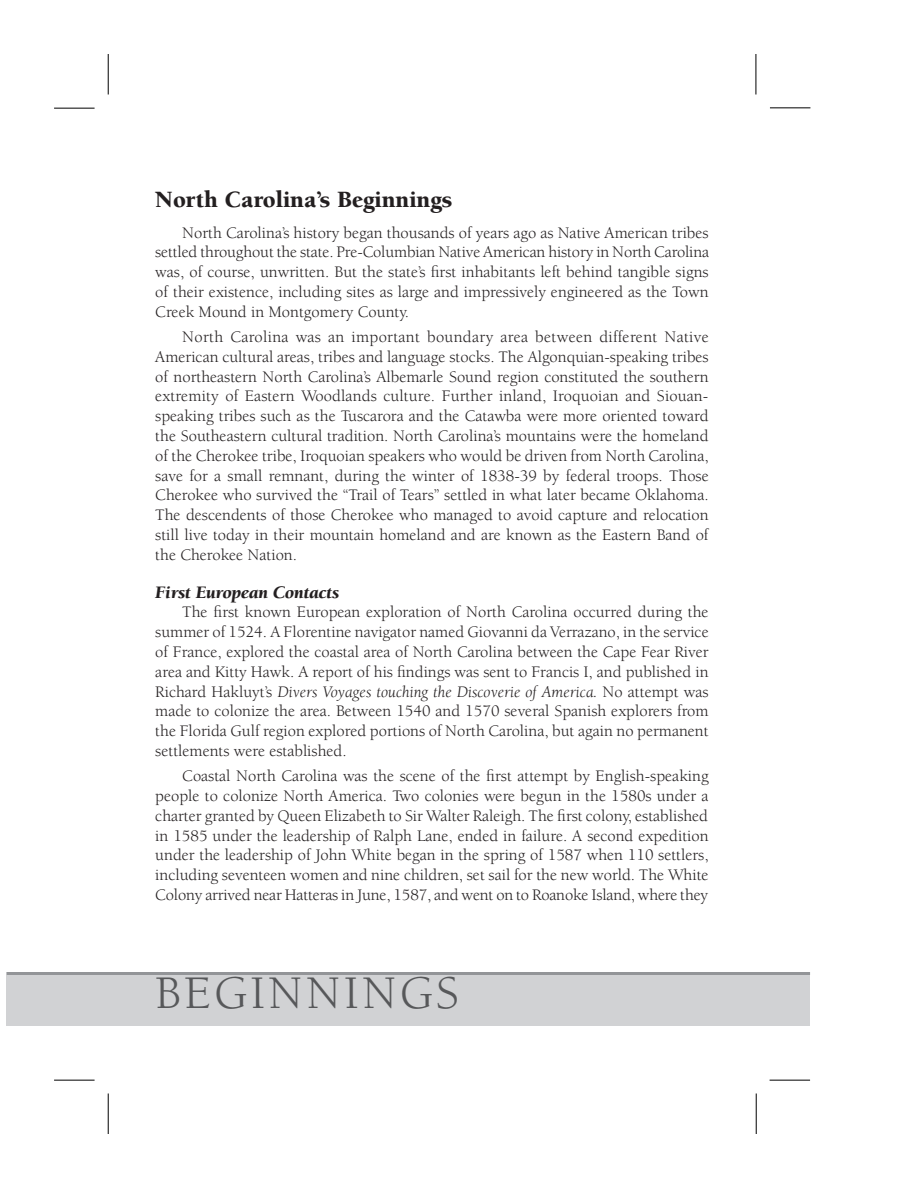
<style>
.page{position:relative;width:918px;height:1188px;background:#fff}
.page>*{position:absolute;margin:0;border:0;box-sizing:border-box;transform-origin:0 0}
.t1{font:48px "Berkeley";letter-spacing:.065em;color:#57585a}
.t2{font:900 24px "Berkeley";color:#231f20}
.t3{font:italic 900 18px "Berkeley";color:#231f20}
.t4{font:16.5px/19.8px "Berkeley";color:#231f20;text-align:justify}
.s1{font-style:italic}
</style>
<div class="page">
<hr style="left:770px;top:108px;width:40px;height:1px;background:#000">
<hr style="left:756px;top:54px;width:1px;height:40px;background:#000">
<hr style="left:770px;top:1080px;width:40px;height:1px;background:#000">
<hr style="left:756px;top:1094px;width:1px;height:40px;background:#000">
<hr style="left:108px;top:54px;width:1px;height:40px;background:#000">
<hr style="left:54px;top:108px;width:41px;height:1px;background:#000">
<hr style="left:54px;top:1080px;width:41px;height:1px;background:#000">
<hr style="left:108px;top:1094px;width:1px;height:40px;background:#000">
<div style="left:7px;top:972px;width:803px;height:54px;background:#d1d2d4"></div>
<hr style="left:7px;top:972px;width:803px;height:3px;background:#939598">
<h2 class="t2" style="left:155px;top:187px;width:299px">North Carolina’s Beginnings</h2>
<p class="t4" style="left:155px;top:223px;width:555px;text-indent:27px">North Carolina’s history began thousands of years ago as Native American tribes settled throughout the state. Pre-Columbian Native American history in North Carolina was, of course, unwritten. But the state’s first inhabitants left behind tangible signs of their existence, including sites as large and impressively engineered as the Town Creek Mound in Montgomery County.</p>
<p class="t4" style="left:155px;top:327px;width:555px;text-indent:27px">North Carolina was an important boundary area between different Native American cultural areas, tribes and language stocks. The Algonquian-speaking tribes of northeastern North Carolina’s Albemarle Sound region constituted the southern extremity of Eastern Woodlands culture. Further inland, Iroquoian and Siouan&shy;speaking tribes such as the Tuscarora and the Catawba were more oriented toward the Southeastern cultural tradition. North Carolina’s mountains were the homeland of the Cherokee tribe, Iroquoian speakers who would be driven from North Carolina, save for a small remnant, during the winter of 1838-39 by federal troops. Those Cherokee who survived the “Trail of Tears” settled in what later became Oklahoma.<br>The descendents of those Cherokee who managed to avoid capture and relocation still live today in their mountain homeland and are known as the Eastern Band of the Cherokee Nation.</p>
<p class="t3" style="left:155px;top:582px;width:186px">First European Contacts</p>
<p class="t4" style="left:155px;top:603px;width:555px;text-indent:27px">The first known European exploration of North Carolina occurred during the summer of 1524. A Florentine navigator named Giovanni da Verrazano, in the service of France, explored the coastal area of North Carolina between the Cape Fear River area and Kitty Hawk. A report of his findings was sent to Francis I, and published in Richard Hakluyt’s <span class="s1">Divers Voyages touching the Discoverie of America.</span> No attempt was made to colonize the area. Between 1540 and 1570 several Spanish explorers from the Florida Gulf region explored portions of North Carolina, but again no permanent settlements were established.</p>
<p class="t4" style="left:155px;top:766px;width:555px;text-indent:27px">Coastal North Carolina was the scene of the first attempt by English-speaking people to colonize North America. Two colonies were begun in the 1580s under a charter granted by Queen Elizabeth to Sir Walter Raleigh. The first colony, established in 1585 under the leadership of Ralph Lane, ended in failure. A second expedition under the leadership of John White began in the spring of 1587 when 110 settlers, including seventeen women and nine children, set sail for the new world. The White Colony arrived near Hatteras in June, 1587, and went on to Roanoke Island, where they</p>
<h1 class="t1" style="left:155px;top:967px;width:305px">BEGINNINGS</h1>
</div>
